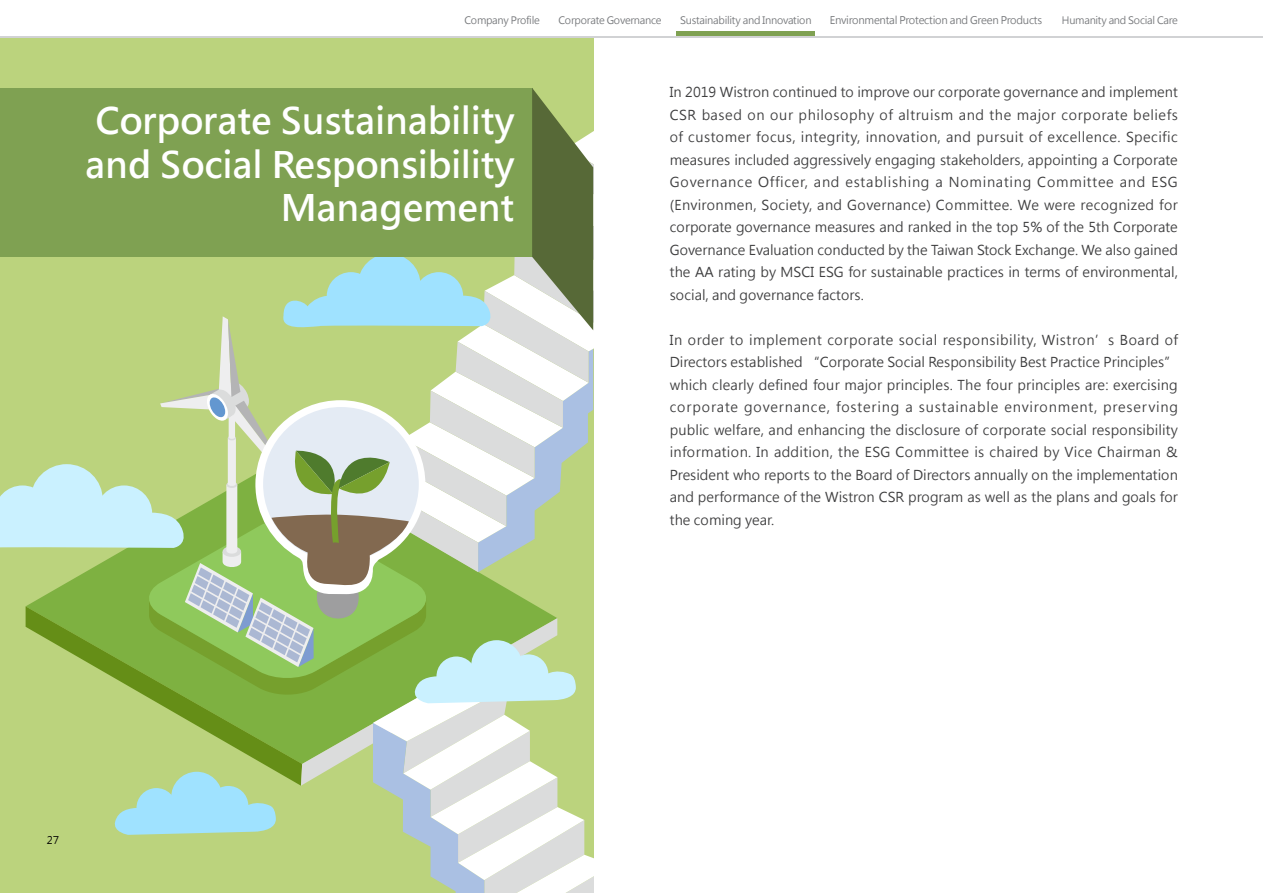
<style>
.page{position:relative;width:1263px;height:893px;background:#fff}
.page>*{position:absolute;margin:0;border:0;box-sizing:border-box;transform-origin:0 0}
.t1{font:700 36px/43.2px "Microsoft Jheng Hei";color:#fff;text-align:right}
.內文{font:13.5px/22.5px "Microsoft Jheng Hei";color:#3e3e3f;text-align:justify}
.t2{font:10.5px "Microsoft Jheng Hei";letter-spacing:-.03em;color:#76787b}
.t3{font:10.5px "Microsoft Jheng Hei";color:#000}
.t4{font:10.2px "Microsoft Jheng Hei";letter-spacing:-.025em;color:#76787b}
</style>
<div class="page">
<div style="left:0;top:37px;width:593px;height:856px;background:#bbd37d"></div>
<svg style="left:0;top:88px;width:593px;height:805px"></svg>
<hr style="left:0;top:36px;width:1263px;height:1px;background:#d1d2d4">
<div style="left:676px;top:31px;width:139px;height:5px;background:#7fa152"></div>
<p class="t4" style="left:464px;top:13px;width:77px">Company Profile</p>
<p class="t4" style="left:558px;top:14px;width:105px">Corporate Governance</p>
<p class="t4" style="left:680px;top:13px;width:133px">Sustainability and Innovation</p>
<p class="t2" style="left:830px;top:13px;width:214px">Environmental Protection and Green Products</p>
<p class="t4" style="left:1062px;top:13px;width:118px">Humanity and Social Care</p>
<p class="t1" style="left:85px;top:100px;width:431px">Corporate Sustainability and Social Responsibility<br>Management</p>
<p class="內文" style="left:670px;top:81px;width:510px">In 2019 Wistron continued to improve our corporate governance and implement CSR based on our philosophy of altruism and the major corporate beliefs of customer focus, integrity, innovation, and pursuit of excellence. Specific measures included aggressively engaging stakeholders, appointing a Corporate Governance Officer, and establishing a Nominating Committee and ESG (Environmen, Society, and Governance) Committee. We were recognized for corporate governance measures and ranked in the top 5% of the 5th Corporate Governance Evaluation conducted by the Taiwan Stock Exchange. We also gained the AA rating by MSCI ESG for sustainable practices in terms of environmental, social, and governance factors.</p>
<p class="內文" style="left:670px;top:328px;width:510px">In order to implement corporate social responsibility, Wistron’s Board of Directors established “Corporate Social Responsibility Best Practice Principles” which clearly defined four major principles. The four principles are: exercising corporate governance, fostering a sustainable environment, preserving public welfare, and enhancing the disclosure of corporate social responsibility information. In addition, the ESG Committee is chaired by Vice Chairman &amp; President who reports to the Board of Directors annually on the implementation and performance of the Wistron CSR program as well as the plans and goals for the coming year.</p>
<p class="t3" style="left:47px;top:834px;width:14px">27</p>
</div>
